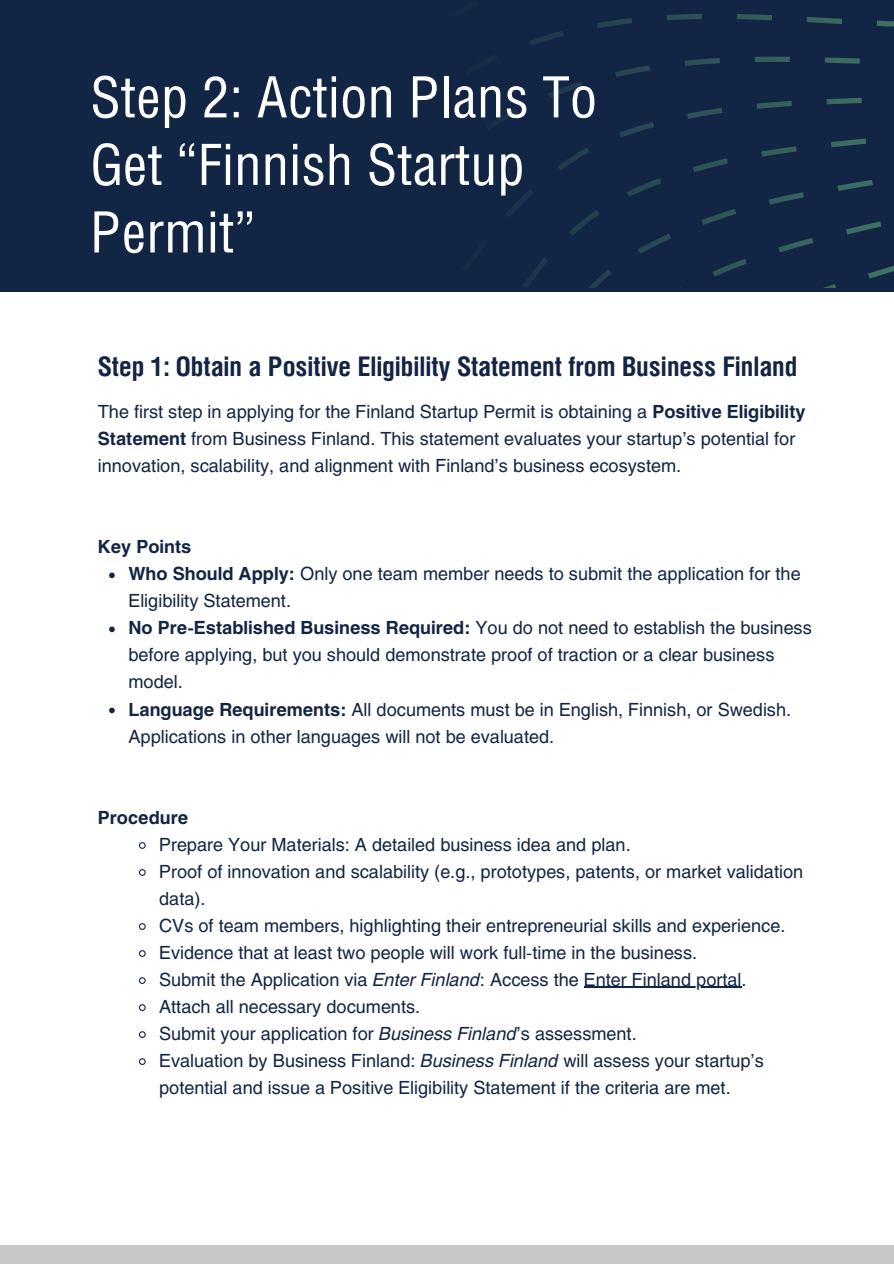
<style>
.page{position:relative;width:894px;height:1264px;background:#fff}
.page>*{position:absolute;margin:0;border:0;box-sizing:border-box;transform-origin:0 0}
.t1{font:57px/67.5px "Helios Cond";color:#fff}
.t2{font:700 27px "Helios Cond";color:#132544}
.t3{font:18px/27px "Helios";color:#132544}
.t4{font:700 18px "Helios";color:#132544}
.s1{font-weight:700}
.s2{font-style:italic}
</style>
<div class="page">
<div style="left:0;top:0;width:893px;height:292px;background:#132544"></div>
<svg style="left:502px;top:14px;width:391px;height:273px"></svg>
<div style="left:0;top:1244px;width:893px;height:19px;background:#c8c8c8"></div>
<svg style="left:109px;top:572px;width:6px;height:6px"></svg>
<svg style="left:109px;top:626px;width:6px;height:6px"></svg>
<svg style="left:109px;top:707px;width:6px;height:6px"></svg>
<svg style="left:139px;top:842px;width:7px;height:7px"></svg>
<svg style="left:139px;top:869px;width:7px;height:7px"></svg>
<svg style="left:139px;top:923px;width:7px;height:7px"></svg>
<svg style="left:139px;top:950px;width:7px;height:7px"></svg>
<svg style="left:139px;top:977px;width:7px;height:7px"></svg>
<hr style="left:583px;top:986px;width:158px;height:1px;background:#132544">
<svg style="left:139px;top:1004px;width:7px;height:7px"></svg>
<svg style="left:139px;top:1031px;width:7px;height:7px"></svg>
<svg style="left:139px;top:1058px;width:7px;height:7px"></svg>
<p class="t1" style="left:90px;top:63px;width:508px">Step 2: Action Plans To<br>Get “Finnish Startup<br>Permit”</p>
<h1 class="t2" style="left:98px;top:348px;width:701px">Step 1: Obtain a Positive Eligibility Statement from Business Finland</h1>
<h2 class="t3" style="left:98px;top:398px;width:709px">The first step in applying for the Finland Startup Permit is obtaining a <span class="s1">Positive Eligibility<br>Statement</span> from Business Finland. This statement evaluates your startup’s potential for innovation, scalability, and alignment with Finland’s business ecosystem.</h2>
<p class="t4" style="left:98px;top:535px;width:95px">Key Points</p>
<h3 class="t3" style="left:128px;top:560px;width:673px"><span class="s1">Who Should Apply:</span> Only one team member needs to submit the application for the<br>Eligibility Statement.</h3>
<p class="t3" style="left:128px;top:614px;width:684px"><span class="s1">No Pre-Established Business Required:</span> You do not need to establish the business before applying, but you should demonstrate proof of traction or a clear business model.</p>
<p class="t3" style="left:128px;top:695px;width:664px"><span class="s1">Language Requirements:</span> All documents must be in English, Finnish, or Swedish.<br>Applications in other languages will not be evaluated.</p>
<p class="t4" style="left:98px;top:805px;width:92px">Procedure</p>
<h3 class="t3" style="left:159px;top:830px;width:473px">Prepare Your Materials: A detailed business idea and plan.</h3>
<p class="t3" style="left:159px;top:857px;width:645px">Proof of innovation and scalability (e.g., prototypes, patents, or market validation data).</p>
<p class="t3" style="left:159px;top:911px;width:627px">CVs of team members, highlighting their entrepreneurial skills and experience.</p>
<p class="t3" style="left:159px;top:938px;width:539px">Evidence that at least two people will work full-time in the business.</p>
<p class="t3" style="left:159px;top:965px;width:589px">Submit the Application via <span class="s2">Enter Finland</span>: Access the Enter Finland portal.</p>
<p class="t3" style="left:159px;top:992px;width:479px">Attach all necessary documents.<br>Submit your application for <span class="s2">Business Finland</span>’s assessment.</p>
<p class="t3" style="left:159px;top:1046px;width:606px">Evaluation by Business Finland: <span class="s2">Business Finland</span> will assess your startup’s</p>
<p class="t3" style="left:159px;top:1073px;width:573px">potential and issue a Positive Eligibility Statement if the criteria are met.</p>
</div>
